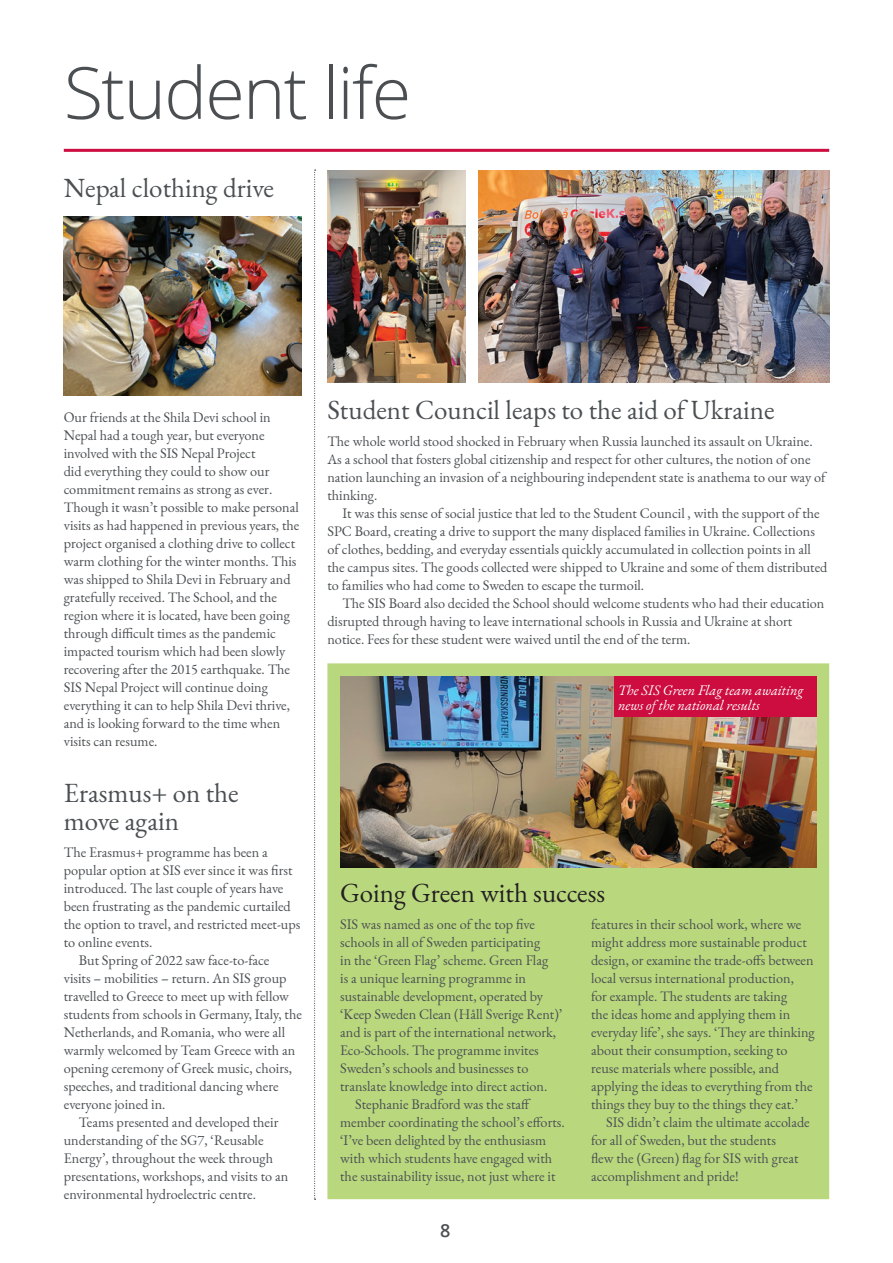
<style>
.page{position:relative;width:893px;height:1263px;background:#fff}
.page>*{position:absolute;margin:0;border:0;box-sizing:border-box;transform-origin:0 0}
.t1{font:300 72px "Open Sans";letter-spacing:-.025em;color:#4b4f52}
.t2{font:27px/27px "EB Garamond";color:#4b4f52}
.t3{font:27px "EB Garamond";color:#231f20}
.t4{font:600 18px "Open Sans";color:#4b4f52}
.t5{font:14.25px/18px "EB Garamond";color:#4b4f52}
.t6{font:italic 14.25px/15px "EB Garamond";color:#fff}
</style>
<div class="page">
<hr style="left:64px;top:149px;width:765px;height:3px;background:#cd0d40">
<div style="left:327px;top:663px;width:502px;height:536px;background:#b9d87e;border:2px solid #b9d87e"></div>
<img style="left:327px;top:170px;width:139px;height:213px">
<img style="left:478px;top:170px;width:351px;height:213px">
<img style="left:340px;top:676px;width:476px;height:191px">
<div style="left:614px;top:676px;width:202px;height:41px;background:#cd0d40"></div>
<img style="left:64px;top:217px;width:238px;height:178px">
<svg style="left:314px;top:170px;width:2px;height:1030px"></svg>
<h1 class="t1" style="left:64px;top:43px;width:349px">Student life</h1>
<h2 class="t2" style="left:64px;top:175px;width:212px">Nepal clothing drive</h2>
<p class="t5" style="left:64px;top:409px;width:237px">Our friends at the Shila Devi school in Nepal had a tough year, but everyone involved with the SIS Nepal Project<br>did everything they could to show our commitment remains as strong as ever.<br>Though it wasn’t possible to make personal visits as had happened in previous years, the project organised a clothing drive to collect warm clothing for the winter months. This was shipped to Shila Devi in February and gratefully received. The School, and the region where it is located, have been going through difficult times as the pandemic impacted tourism which had been slowly recovering after the 2015 earthquake. The SIS Nepal Project will continue doing everything it can to help Shila Devi thrive, and is looking forward to the time when visits can resume.</p>
<h2 class="t2" style="left:64px;top:780px;width:176px">Erasmus+ on the move again</h2>
<p class="t5" style="left:64px;top:843px;width:206px">The Erasmus+ programme has been a</p>
<p class="t5" style="left:64px;top:861px;width:230px">popular option at SIS ever since it was first</p>
<p class="t5" style="left:64px;top:879px;width:221px">introduced. The last couple of years have</p>
<p class="t5" style="left:64px;top:897px;width:228px">been frustrating as the pandemic curtailed</p>
<p class="t5" style="left:64px;top:915px;width:238px">the option to travel, and restricted meet-ups</p>
<p class="t5" style="left:64px;top:933px;width:90px">to online events.</p>
<p class="t5" style="left:79px;top:951px;width:192px">But Spring of 2022 saw face-to-face</p>
<p class="t5" style="left:64px;top:969px;width:224px">visits – mobilities – return. An SIS group</p>
<p class="t5" style="left:64px;top:987px;width:227px">travelled to Greece to meet up with fellow</p>
<p class="t5" style="left:64px;top:1005px;width:240px">students from schools in Germany, Italy, the</p>
<p class="t5" style="left:64px;top:1023px;width:223px">Netherlands, and Romania, who were all</p>
<p class="t5" style="left:64px;top:1041px;width:233px">warmly welcomed by Team Greece with an</p>
<p class="t5" style="left:64px;top:1059px;width:230px">opening ceremony of Greek music, choirs,</p>
<p class="t5" style="left:64px;top:1077px;width:216px">speeches, and traditional dancing where</p>
<p class="t5" style="left:64px;top:1095px;width:103px">everyone joined in.</p>
<p class="t5" style="left:79px;top:1113px;width:201px">Teams presented and developed their</p>
<p class="t5" style="left:64px;top:1131px;width:201px">understanding of the SG7, ‘Reusable</p>
<p class="t5" style="left:64px;top:1149px;width:211px">Energy’, throughout the week through</p>
<p class="t5" style="left:64px;top:1167px;width:226px">presentations, workshops, and visits to an</p>
<p class="t5" style="left:64px;top:1185px;width:194px">environmental hydroelectric centre.</p>
<h2 class="t2" style="left:327px;top:397px;width:449px">Student Council leaps to the aid of Ukraine</h2>
<p class="t5" style="left:327px;top:432px;width:500px">The whole world stood shocked in February when Russia launched its assault on Ukraine.<br>As a school that fosters global citizenship and respect for other cultures, the notion of one nation launching an invasion of a neighbouring independent state is anathema to our way of thinking.</p>
<p class="t5" style="left:327px;top:504px;width:501px;text-indent:15px">It was this sense of social justice that led to the Student Council , with the support of the SPC Board, creating a drive to support the many displaced families in Ukraine. Collections of clothes, bedding, and everyday essentials quickly accumulated in collection points in all the campus sites. The goods collected were shipped to Ukraine and some of them distributed to families who had come to Sweden to escape the turmoil.</p>
<p class="t5" style="left:327px;top:594px;width:498px;text-indent:15px">The SIS Board also decided the School should welcome students who had their education disrupted through having to leave international schools in Russia and Ukraine at short notice. Fees for these student were waived until the end of the term.</p>
<p class="t6" style="left:618px;top:683px;width:187px">The SIS Green Flag team awaiting news of the national results</p>
<h2 class="t3" style="left:340px;top:876px;width:266px">Going Green with success</h2>
<p class="t5" style="left:340px;top:915px;width:196px">SIS was named as one of the top five</p>
<p class="t5" style="left:340px;top:933px;width:202px">schools in all of Sweden participating</p>
<p class="t5" style="left:340px;top:951px;width:210px">in the ‘Green Flag’ scheme. Green Flag</p>
<p class="t5" style="left:340px;top:969px;width:187px">is a unique learning programme in</p>
<p class="t5" style="left:340px;top:987px;width:205px">sustainable development, operated by</p>
<p class="t5" style="left:340px;top:1005px;width:224px">‘Keep Sweden Clean (Håll Sverige Rent)’</p>
<p class="t5" style="left:340px;top:1023px;width:218px">and is part of the international network,</p>
<p class="t5" style="left:340px;top:1041px;width:200px">Eco-Schools. The programme invites</p>
<p class="t5" style="left:340px;top:1059px;width:190px">Sweden’s schools and businesses to</p>
<p class="t5" style="left:340px;top:1077px;width:209px">translate knowledge into direct action.</p>
<p class="t5" style="left:355px;top:1095px;width:177px">Stephanie Bradford was the staff</p>
<p class="t5" style="left:340px;top:1113px;width:226px">member coordinating the school’s efforts.</p>
<p class="t5" style="left:340px;top:1131px;width:208px">‘I’ve been delighted by the enthusiasm</p>
<p class="t5" style="left:340px;top:1149px;width:214px">with which students have engaged with</p>
<p class="t5" style="left:340px;top:1167px;width:217px">the sustainability issue, not just where it</p>
<p class="t4" style="left:440px;top:1218px;width:12px">8</p>
<p class="t5" style="left:591px;top:915px;width:225px">features in their school work, where we might address more sustainable product design, or examine the trade-offs between local versus international production,<br>for example. The students are taking<br>the ideas home and applying them in everyday life’, she says. ‘They are thinking about their consumption, seeking to reuse materials where possible, and applying the ideas to everything from the things they buy to the things they eat.’</p>
<p class="t5" style="left:591px;top:1113px;width:220px;text-indent:15px">SIS didn’t claim the ultimate accolade for all of Sweden, but the students<br>flew the (Green) flag for SIS with great accomplishment and pride!</p>
</div>
